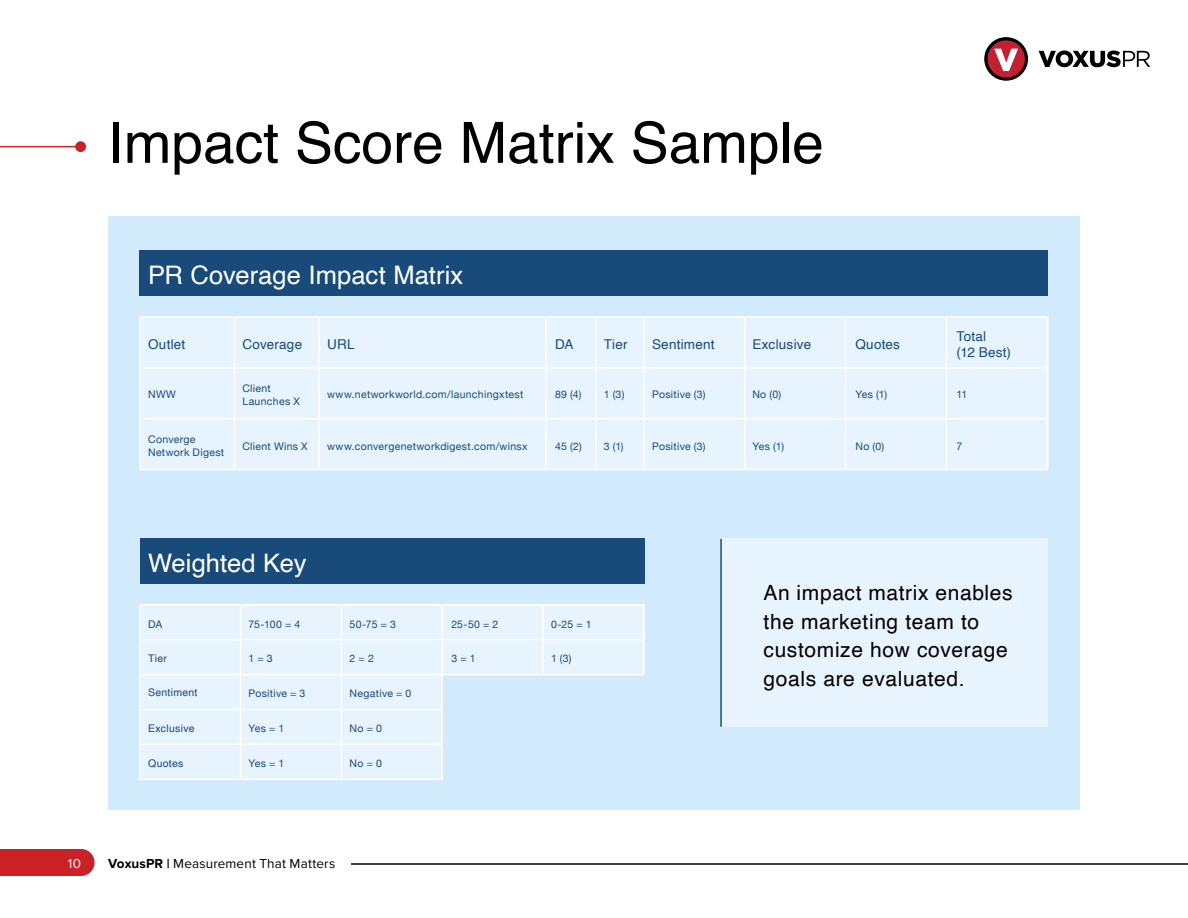
<style>
.page{position:relative;width:1188px;height:918px;background:#fff}
.page>*{position:absolute;margin:0;border:0;box-sizing:border-box;transform-origin:0 0}
.t1{font:100 57px "Helvetica Neue";color:#000}
.t2{font:100 25.5px "Helvetica Neue";color:#fff}
.t3{font:100 21px/28.5px "Helvetica Neue";letter-spacing:.03em;color:#000}
.t4{font:700 13.5px/16.5px "Helvetica Neue";letter-spacing:.015em;color:#184a7a}
.t5{font:13.5px "Proxima Nova";letter-spacing:.01em;color:#000}
.t6{font:13.5px "Proxima Nova";color:#fff}
.t7{font:10.5px/13.5px "Helvetica Neue";letter-spacing:.03em;color:#184a7a}
.t8{font:700 10.5px "Helvetica Neue";letter-spacing:.025em;color:#184a7a}
.s1{font-weight:700}
</style>
<div class="page">
<hr style="left:351px;top:863px;width:837px;height:2px;background:#000">
<div style="left:0;top:849px;width:95px;height:27px;background:#ca2127"></div>
<hr style="left:0;top:146px;width:84px;height:1px;background:#ca2127">
<div style="left:75px;top:141px;width:11px;height:11px;background:#ca2127;border-radius:50%"></div>
<svg style="left:1039px;top:51px;width:111px;height:16px"></svg>
<svg style="left:984px;top:37px;width:44px;height:44px"></svg>
<div style="left:988px;top:40px;width:37px;height:38px;background:#c32032;border-radius:50%"></div>
<svg style="left:994px;top:49px;width:24px;height:22px"></svg>
<div style="left:108px;top:216px;width:972px;height:594px;background:#d1ebfc"></div>
<div style="left:139px;top:316px;width:909px;height:153px;background:#e7f4fd"></div>
<div style="left:140px;top:606px;width:303px;height:174px;background:#e7f4fd"></div>
<div style="left:443px;top:606px;width:200px;height:68px;background:#e7f4fd"></div>
<div style="left:140px;top:251px;width:908px;height:45px;background:#184a7a"></div>
<div style="left:140px;top:539px;width:505px;height:45px;background:#184a7a"></div>
<hr style="left:139px;top:317px;width:1px;height:153px;background:#fff">
<hr style="left:595px;top:317px;width:2px;height:153px;background:#fff">
<hr style="left:946px;top:317px;width:1px;height:153px;background:#fff">
<hr style="left:318px;top:317px;width:2px;height:153px;background:#fff">
<hr style="left:744px;top:317px;width:2px;height:153px;background:#fff">
<hr style="left:234px;top:317px;width:1px;height:153px;background:#fff">
<hr style="left:643px;top:317px;width:2px;height:153px;background:#fff">
<hr style="left:545px;top:317px;width:2px;height:153px;background:#fff">
<hr style="left:845px;top:317px;width:1px;height:153px;background:#fff">
<hr style="left:1047px;top:317px;width:1px;height:153px;background:#fff">
<hr style="left:139px;top:605px;width:1px;height:174px;background:#fff">
<hr style="left:542px;top:605px;width:2px;height:70px;background:#fff">
<hr style="left:341px;top:605px;width:1px;height:174px;background:#fff">
<hr style="left:240px;top:605px;width:1px;height:174px;background:#fff">
<hr style="left:643px;top:605px;width:2px;height:70px;background:#fff">
<hr style="left:441px;top:605px;width:2px;height:174px;background:#fff">
<hr style="left:140px;top:367px;width:907px;height:2px;background:#fff">
<hr style="left:140px;top:674px;width:504px;height:1px;background:#fff">
<hr style="left:140px;top:639px;width:504px;height:1px;background:#fff">
<hr style="left:140px;top:418px;width:907px;height:2px;background:#fff">
<hr style="left:140px;top:744px;width:302px;height:1px;background:#fff">
<hr style="left:140px;top:709px;width:302px;height:1px;background:#fff">
<hr style="left:140px;top:469px;width:907px;height:1px;background:#fff">
<hr style="left:139px;top:779px;width:301px;height:1px;background:#fff">
<hr style="left:140px;top:316px;width:907px;height:2px;background:#fff">
<hr style="left:140px;top:604px;width:504px;height:2px;background:#fff">
<div style="left:721px;top:539px;width:327px;height:188px;background:#e7f4fd"></div>
<hr style="left:720px;top:539px;width:2px;height:187px;background:#184a7a">
<h1 class="t1" style="left:108px;top:99px;width:717px">Impact Score Matrix Sample</h1>
<h2 class="t2" style="left:148px;top:255px;width:317px">PR Coverage Impact Matrix</h2>
<p class="t4" style="left:148px;top:336px;width:39px">Outlet</p>
<p class="t4" style="left:242px;top:336px;width:61px">Coverage</p>
<p class="t4" style="left:327px;top:336px;width:29px">URL</p>
<p class="t4" style="left:555px;top:336px;width:20px">DA</p>
<p class="t4" style="left:604px;top:336px;width:26px">Tier</p>
<p class="t4" style="left:652px;top:336px;width:64px">Sentiment</p>
<p class="t7" style="left:148px;top:389px;width:29px">NWW</p>
<p class="t7" style="left:148px;top:433px;width:78px">Converge<br>Network Digest</p>
<p class="t7" style="left:242px;top:382px;width:59px">Client<br>Launches X</p>
<p class="t7" style="left:242px;top:440px;width:67px">Client Wins X</p>
<p class="t7" style="left:327px;top:389px;width:198px">www.networkworld.com/launchingxtest</p>
<p class="t7" style="left:327px;top:440px;width:202px">www.convergenetworkdigest.com/winsx</p>
<p class="t7" style="left:555px;top:389px;width:28px">89 (4)</p>
<p class="t7" style="left:555px;top:440px;width:28px">45 (2)</p>
<p class="t7" style="left:604px;top:389px;width:22px">1 (3)</p>
<p class="t7" style="left:604px;top:440px;width:21px">3 (1)</p>
<p class="t7" style="left:652px;top:389px;width:55px">Positive (3)</p>
<p class="t7" style="left:652px;top:440px;width:55px">Positive (3)</p>
<h2 class="t2" style="left:148px;top:543px;width:160px">Weighted Key</h2>
<p class="t8" style="left:148px;top:616px;width:16px">DA</p>
<p class="t8" style="left:148px;top:651px;width:20px">Tier</p>
<p class="t8" style="left:148px;top:684px;width:51px">Sentiment</p>
<p class="t8" style="left:148px;top:721px;width:48px">Exclusive</p>
<p class="t8" style="left:148px;top:755px;width:37px">Quotes</p>
<p class="t7" style="left:248px;top:618px;width:53px">75-100 = 4</p>
<p class="t7" style="left:350px;top:618px;width:48px">50-75 = 3</p>
<p class="t7" style="left:451px;top:618px;width:49px">25-50 = 2</p>
<p class="t7" style="left:248px;top:652px;width:26px">1 = 3</p>
<p class="t7" style="left:350px;top:652px;width:26px">2 = 2</p>
<p class="t7" style="left:451px;top:652px;width:26px">3 = 1</p>
<p class="t7" style="left:248px;top:687px;width:59px">Positive = 3</p>
<p class="t7" style="left:350px;top:687px;width:63px">Negative = 0</p>
<p class="t7" style="left:248px;top:722px;width:37px">Yes = 1</p>
<p class="t7" style="left:248px;top:757px;width:37px">Yes = 1</p>
<p class="t7" style="left:350px;top:722px;width:34px">No = 0</p>
<p class="t7" style="left:350px;top:757px;width:34px">No = 0</p>
<p class="t7" style="left:551px;top:618px;width:42px">0-25 = 1</p>
<p class="t7" style="left:551px;top:652px;width:22px">1 (3)</p>
<p class="t6" style="left:68px;top:856px;width:15px">10</p>
<p class="t5" style="left:108px;top:856px;width:229px"><span class="s1">VoxusPR |</span> Measurement That Matters</p>
<p class="t4" style="left:752px;top:336px;width:60px">Exclusive</p>
<p class="t7" style="left:752px;top:389px;width:30px">No (0)</p>
<p class="t4" style="left:855px;top:336px;width:46px">Quotes</p>
<p class="t7" style="left:855px;top:389px;width:33px">Yes (1)</p>
<p class="t4" style="left:956px;top:328px;width:56px">Total<br>(12 Best)</p>
<p class="t7" style="left:956px;top:389px;width:12px">11</p>
<p class="t7" style="left:752px;top:440px;width:33px">Yes (1)</p>
<p class="t7" style="left:855px;top:440px;width:30px">No (0)</p>
<p class="t7" style="left:956px;top:440px;width:7px">7</p>
<h3 class="t3" style="left:764px;top:579px;width:251px">An impact matrix enables the marketing team to customize how coverage goals are evaluated.</h3>
</div>
